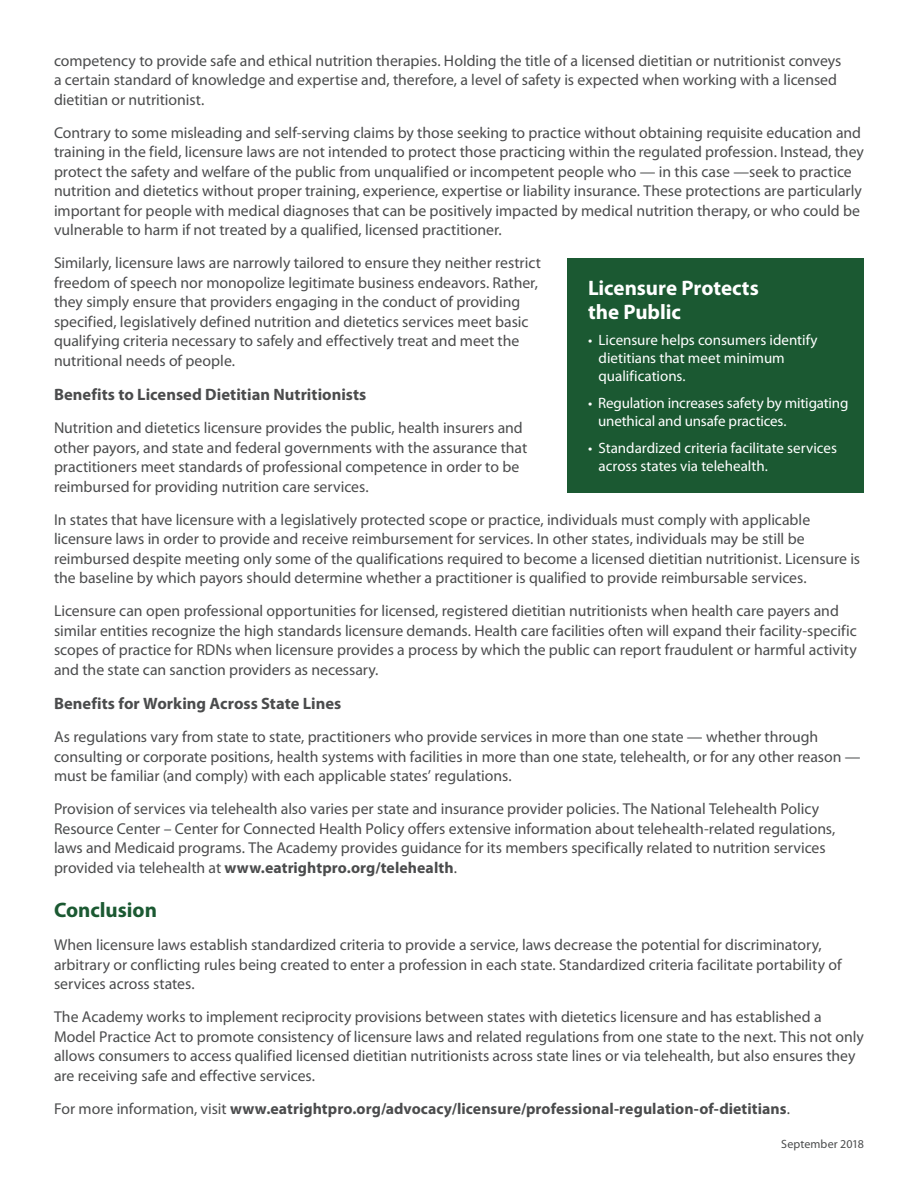
<style>
.page{position:relative;width:918px;height:1188px;background:#fff}
.page>*{position:absolute;margin:0;border:0;box-sizing:border-box;transform-origin:0 0}
.t1{font:700 21px/24px "Myriad Pro";letter-spacing:-.005em;color:#fff}
.t2{font:700 21px "Myriad Pro";color:#1b5932}
.t3{font:700 16.5px "Myriad Pro";color:#4b4c4d}
.t4{font:15.75px/19.5px "Myriad Pro";letter-spacing:-.005em;color:#4b4c4d}
.t5{font:700 15.75px "Myriad Pro";letter-spacing:.005em;color:#4b4c4d}
.t6{font:15px/18px "Myriad Pro";letter-spacing:-.005em;color:#fff}
.t7{font:12px "Myriad Pro";letter-spacing:.01em;color:#4b4c4d}
.s1{font-weight:700}
.s2{font-weight:400}
</style>
<div class="page">
<div style="left:567px;top:258px;width:297px;height:234px;background:#1b5932"></div>
<p class="t4" style="left:54px;top:51px;width:789px">competency to provide safe and ethical nutrition therapies. Holding the title of a licensed dietitian or nutritionist conveys a certain standard of knowledge and expertise and, therefore, a level of safety is expected when working with a licensed dietitian or nutritionist.</p>
<p class="t4" style="left:54px;top:123px;width:811px">Contrary to some misleading and self-serving claims by those seeking to practice without obtaining requisite education and training in the field, licensure laws are not intended to protect those practicing within the regulated profession. Instead, they protect the safety and welfare of the public from unqualified or incompetent people who — in this case —seek to practice nutrition and dietetics without proper training, experience, expertise or liability insurance. These protections are particularly important for people with medical diagnoses that can be positively impacted by medical nutrition therapy, or who could be vulnerable to harm if not treated by a qualified, licensed practitioner.</p>
<p class="t4" style="left:54px;top:254px;width:488px">Similarly, licensure laws are narrowly tailored to ensure they neither restrict freedom of speech nor monopolize legitimate business endeavors. Rather, they simply ensure that providers engaging in the conduct of providing specified, legislatively defined nutrition and dietetics services meet basic qualifying criteria necessary to safely and effectively treat and meet the nutritional needs of people.</p>
<p class="t3" style="left:54px;top:386px;width:314px">Benefits to Licensed Dietitian Nutritionists</p>
<p class="t4" style="left:54px;top:419px;width:475px">Nutrition and dietetics licensure provides the public, health insurers and other payors, and state and federal governments with the assurance that practitioners meet standards of professional competence in order to be reimbursed for providing nutrition care services.</p>
<p class="t4" style="left:54px;top:510px;width:808px">In states that have licensure with a legislatively protected scope or practice, individuals must comply with applicable licensure laws in order to provide and receive reimbursement for services. In other states, individuals may be still be reimbursed despite meeting only some of the qualifications required to become a licensed dietitian nutritionist. Licensure is the baseline by which payors should determine whether a practitioner is qualified to provide reimbursable services.</p>
<p class="t4" style="left:54px;top:602px;width:804px">Licensure can open professional opportunities for licensed, registered dietitian nutritionists when health care payers and similar entities recognize the high standards licensure demands. Health care facilities often will expand their facility-specific scopes of practice for RDNs when licensure provides a process by which the public can report fraudulent or harmful activity and the state can sanction providers as necessary.</p>
<p class="t3" style="left:54px;top:695px;width:289px">Benefits for Working Across State Lines</p>
<p class="t4" style="left:54px;top:728px;width:808px">As regulations vary from state to state, practitioners who provide services in more than one state — whether through consulting or corporate positions, health systems with facilities in more than one state, telehealth, or for any other reason — must be familiar (and comply) with each applicable states’ regulations.</p>
<p class="t4" style="left:54px;top:800px;width:783px">Provision of services via telehealth also varies per state and insurance provider policies. The National Telehealth Policy Resource Center – Center for Connected Health Policy offers extensive information about telehealth-related regulations, laws and Medicaid programs. The Academy provides guidance for its members specifically related to nutrition services provided via telehealth at <span class="s1">www.eatrightpro.org/telehealth</span>.</p>
<h1 class="t2" style="left:54px;top:898px;width:105px">Conclusion</h1>
<p class="t4" style="left:54px;top:935px;width:789px">When licensure laws establish standardized criteria to provide a service, laws decrease the potential for discriminatory, arbitrary or conflicting rules being created to enter a profession in each state. Standardized criteria facilitate portability of services across states.</p>
<p class="t4" style="left:54px;top:1007px;width:811px">The Academy works to implement reciprocity provisions between states with dietetics licensure and has established a Model Practice Act to promote consistency of licensure laws and related regulations from one state to the next. This not only allows consumers to access qualified licensed dietitian nutritionists across state lines or via telehealth, but also ensures they are receiving safe and effective services.</p>
<p class="t5" style="left:54px;top:1099px;width:738px"><span class="s2">For more information, visit</span> www.eatrightpro.org/advocacy/licensure/professional-regulation-of-dietitians<span class="s2">.</span></p>
<p class="t7" style="left:781px;top:1137px;width:84px">September 2018</p>
<h1 class="t1" style="left:588px;top:276px;width:172px">Licensure Protects the Public</h1>
<p class="t6" style="left:599px;top:332px;width:221px;text-indent:-11px">• Licensure helps consumers identify dietitians that meet minimum qualifications.</p>
<p class="t6" style="left:598px;top:394px;width:252px;text-indent:-10px">• Regulation increases safety by mitigating unethical and unsafe practices.</p>
<p class="t6" style="left:599px;top:439px;width:240px;text-indent:-11px">• Standardized criteria facilitate services across states via telehealth.</p>
</div>
